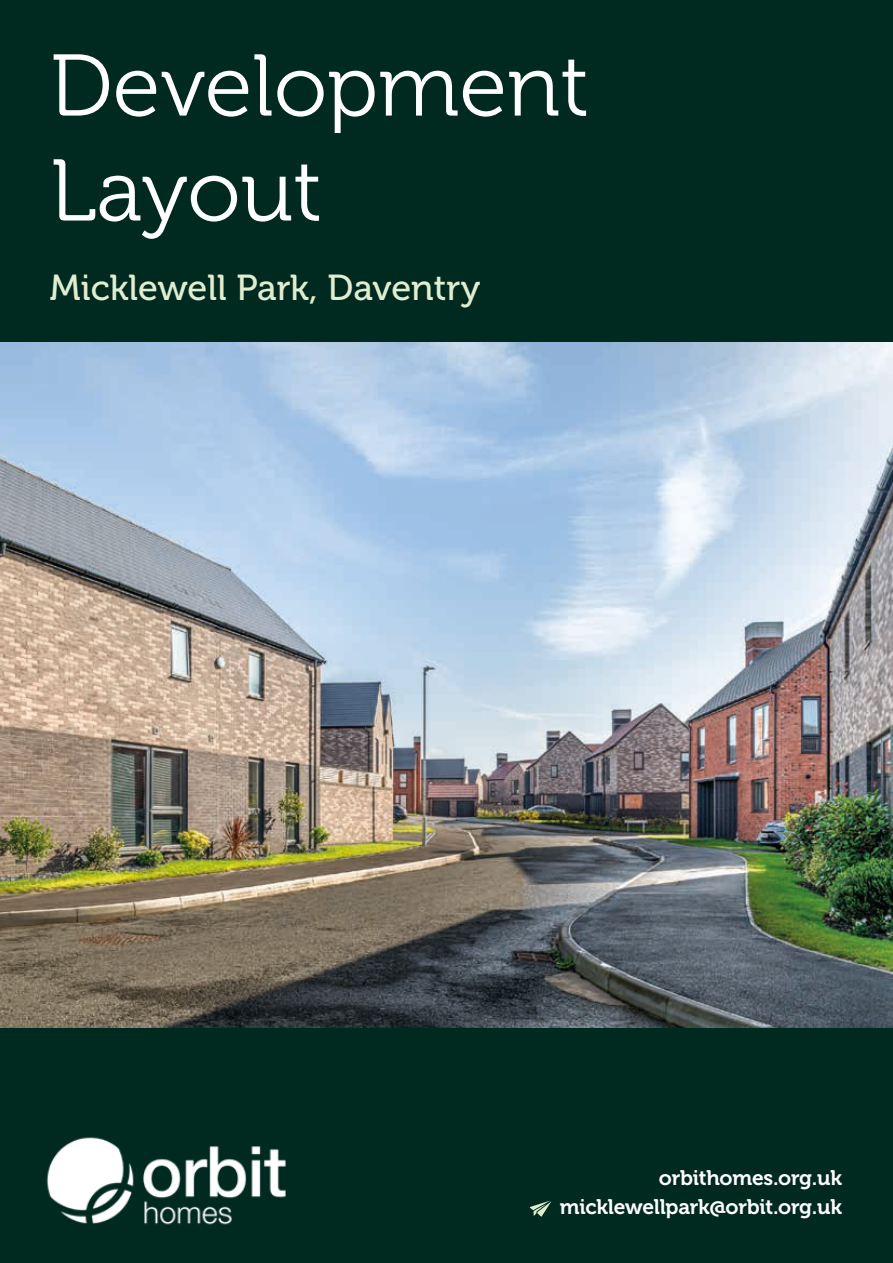
<style>
.page{position:relative;width:893px;height:1263px;background:#002a20}
.page>*{position:absolute;margin:0;border:0;box-sizing:border-box;transform-origin:0 0}
.t1{font:87.15px/105px "Museo 300";color:#fff}
.t2{font:36px "Museo 500";color:#e1edd0}
.t3{font:21px/29.4px "Museo 700";letter-spacing:-.01em;color:#fff;text-align:right}
</style>
<div class="page">
<img style="left:0;top:342px;width:893px;height:686px">
<svg style="left:530px;top:1200px;width:21px;height:16px"></svg>
<img style="left:46px;top:1137px;width:240px;height:88px">
<h1 class="t1" style="left:50px;top:35px;width:541px">Development<br>Layout</h1>
<h2 class="t2" style="left:50px;top:268px;width:432px">Micklewell Park, Daventry</h2>
<p class="t3" style="left:560px;top:1163px;width:284px">orbithomes.org.uk micklewellpark@orbit.org.uk</p>
</div>
